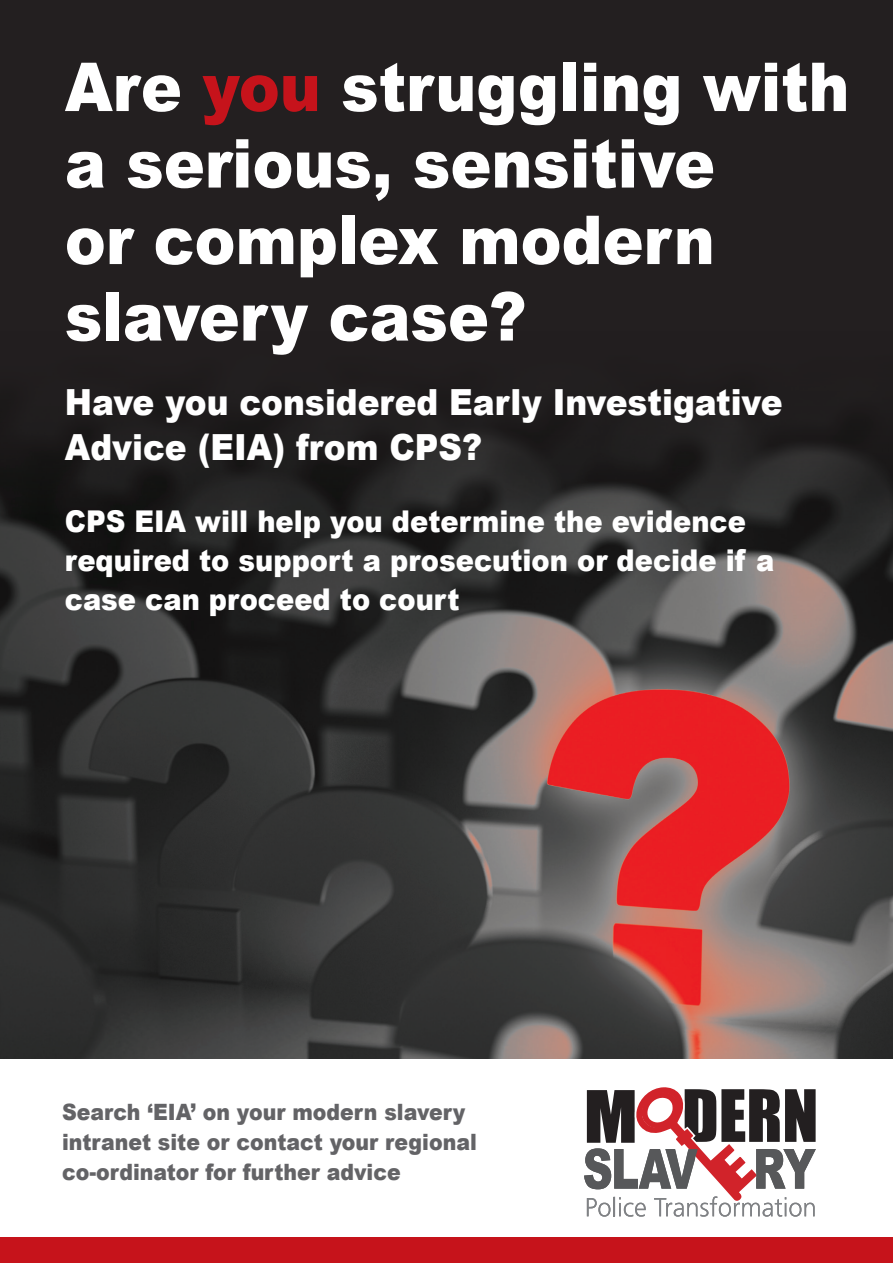
<style>
.page{position:relative;width:893px;height:1263px;background:#fff}
.page>*{position:absolute;margin:0;border:0;box-sizing:border-box;transform-origin:0 0}
.Body_Text{font:900 67.5px/76.5px "Arial";color:#fff;scale:.91 1}
.Body_Text-2{font:900 36px "Arial";color:#fff;scale:.91 1}
.Body_Text-3{font:900 30px/39px "Arial";color:#fff;scale:.91 1}
.Body_Text-4{font:900 22.5px/30px "Arial";color:#636366;scale:.91 1}
.s1{color:#c6131b}
</style>
<div class="page">
<div style="left:0;top:0;width:893px;height:791px;background:#231f20"></div>
<img style="left:0;top:423px;width:893px;height:635px">
<svg style="left:584px;top:1087px;width:232px;height:129px"></svg>
<div style="left:0;top:1238px;width:893px;height:25px;background:#c6131b"></div>
<p class="Body_Text" style="left:65px;top:47px;width:864px">Are <span class="s1">you</span> struggling with a serious, sensitive<br>or complex modern slavery case?</p>
<p class="Body_Text-2" style="left:65px;top:376px;width:790px">Have you considered Early Investigative</p>
<p class="Body_Text-2" style="left:65px;top:421px;width:460px">Advice (EIA) from CPS?</p>
<p class="Body_Text-3" style="left:65px;top:501px;width:781px">CPS EIA will help you determine the evidence required to support a prosecution or decide if a case can proceed to court</p>
<p class="Body_Text-4" style="left:62px;top:1096px;width:457px">Search ‘EIA’ on your modern slavery intranet site or contact your regional co-ordinator for further advice</p>
</div>
